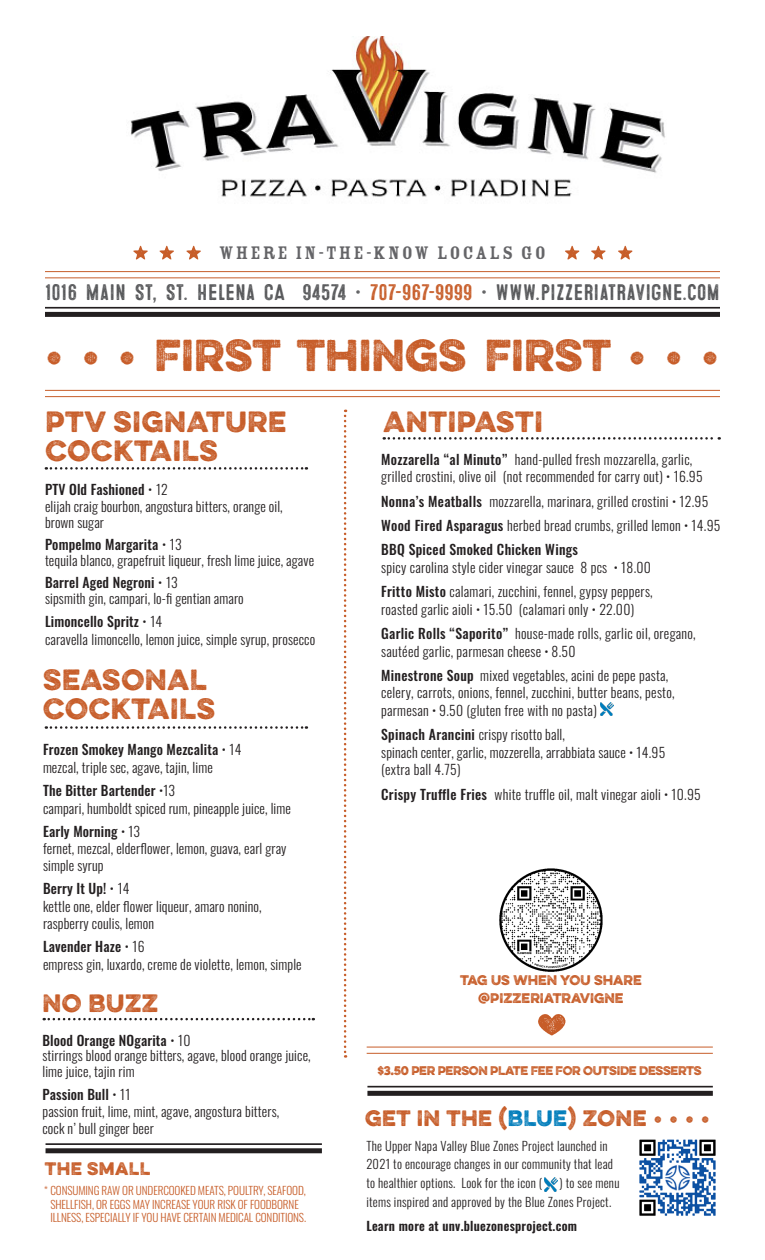
<style>
.page{position:relative;width:765px;height:1260px;background:#fff}
.page>*{position:absolute;margin:0;border:0;box-sizing:border-box;transform-origin:0 0}
.food_description{font:40px "Eveleth";color:#c75d29}
.food_description-2{font:26.25px/28.8px "Eveleth";letter-spacing:.025em;color:#c75d29}
.food_description-3{font:22.5px "Microbrew Three";color:#57585a}
.food_description-4{font:22.5px "Eveleth";letter-spacing:.02em;color:#c75d29}
.food_description-5{font:20px "Rosewood Std Fill";letter-spacing:.1em;color:#656568}
.food_description-6{font:20px "Eveleth";letter-spacing:.02em;color:#c75d29}
.food_description-7{font:16.25px "Eveleth";letter-spacing:.02em;color:#c75d29}
.food_description-8{font:300 13.75px/17.5px "Oswald";letter-spacing:.01em;color:#231f20}
.food_description-9{font:300 12.5px/18.8px "Oswald";letter-spacing:.02em;color:#231f20}
.food_description-10{font:600 12.5px "Oswald";letter-spacing:.02em;color:#231f20}
.food_description-11{font:12.5px "Eveleth";color:#c75d29}
.food_description-12{font:300 11.25px/13.5px "Oswald";letter-spacing:-.01em;color:#c75d29}
.food_description-13{font:11.25px "Eveleth";letter-spacing:-.03em;color:#c75d29}
.food_description-14{font:300 10px "Oswald";color:#c75d29}
.s1{color:#c75d29}
.s2{font-weight:500}
.s3{color:#007dbb}
</style>
<div class="page">
<hr style="left:45px;top:271px;width:675px;height:1px;background:#c75d29">
<hr style="left:45px;top:390px;width:675px;height:1px;background:#c75d29">
<hr style="left:45px;top:278px;width:675px;height:1px;background:#c75d29">
<hr style="left:45px;top:396px;width:675px;height:1px;background:#c75d29">
<img style="left:130px;top:36px;width:535px;height:161px">
<hr style="left:45px;top:307px;width:675px;height:2px;background:#231f20">
<div style="left:45px;top:312px;width:675px;height:5px;background:#231f20"></div>
<hr style="left:46px;top:1143px;width:276px;height:2px;background:#231f20">
<div style="left:46px;top:1148px;width:276px;height:5px;background:#231f20"></div>
<hr style="left:367px;top:1086px;width:346px;height:1px;background:#231f20">
<div style="left:367px;top:1091px;width:346px;height:5px;background:#231f20"></div>
<svg style="left:186px;top:246px;width:15px;height:14px"></svg>
<svg style="left:618px;top:246px;width:14px;height:14px"></svg>
<svg style="left:160px;top:246px;width:14px;height:14px"></svg>
<svg style="left:591px;top:246px;width:15px;height:14px"></svg>
<svg style="left:133px;top:246px;width:15px;height:14px"></svg>
<svg style="left:565px;top:246px;width:14px;height:14px"></svg>
<img style="left:499px;top:868px;width:104px;height:104px">
<img style="left:639px;top:1139px;width:77px;height:77px">
<svg style="left:545px;top:1178px;width:12px;height:13px"></svg>
<img style="left:600px;top:702px;width:13px;height:14px">
<svg style="left:538px;top:1014px;width:27px;height:21px"></svg>
<svg style="left:344px;top:410px;width:2px;height:648px"></svg>
<svg style="left:46px;top:726px;width:261px;height:3px"></svg>
<svg style="left:46px;top:467px;width:261px;height:3px"></svg>
<svg style="left:384px;top:437px;width:336px;height:3px"></svg>
<hr style="left:367px;top:1047px;width:346px;height:1px;background:#c75d29">
<hr style="left:367px;top:1053px;width:346px;height:1px;background:#c75d29">
<svg style="left:44px;top:1018px;width:270px;height:2px"></svg>
<p class="food_description-5" style="left:219px;top:242px;width:329px">WHERE IN-THE-KNOW LOCALS GO</p>
<p class="food_description-3" style="left:45px;top:281px;width:677px">1016 MAIN ST, ST. HELENA CA 94574 • <span class="s1">707-967-9999</span> • WWW.PIZZERIATRAVIGNE.COM</p>
<p class="food_description" style="left:45px;top:324px;width:676px">• • • FIRST THINGS FIRST • • •</p>
<p class="food_description-2" style="left:46px;top:407px;width:242px">PTV SIGNATURE<br>COCKTAILS</p>
<p class="food_description-2" style="left:383px;top:407px;width:161px">ANTIPASTI</p>
<p class="food_description-8" style="left:381px;top:449px;width:323px"><span class="s2">Mozzarella “al Minuto”</span> hand-pulled fresh mozzarella, garlic, grilled crostini, olive oil (not recommended for carry out) • 16.95</p>
<p class="food_description-8" style="left:381px;top:491px;width:329px"><span class="s2">Nonna’s Meatballs</span> mozzarella, marinara, grilled crostini • 12.95</p>
<p class="food_description-8" style="left:381px;top:515px;width:341px"><span class="s2">Wood Fired Asparagus</span> herbed bread crumbs, grilled lemon • 14.95</p>
<p class="food_description-8" style="left:381px;top:539px;width:271px"><span class="s2">BBQ Spiced Smoked Chicken Wings<br></span>spicy carolina style cider vinegar sauce 8 pcs • 18.00</p>
<p class="food_description-8" style="left:381px;top:581px;width:273px"><span class="s2">Fritto Misto</span> calamari, zucchini, fennel, gypsy peppers, roasted garlic aioli • 15.50 (calamari only • 22.00)</p>
<p class="food_description-8" style="left:381px;top:623px;width:316px"><span class="s2">Garlic Rolls “Saporito”</span> house-made rolls, garlic oil, oregano, sautéed garlic, parmesan cheese • 8.50</p>
<p class="food_description-8" style="left:381px;top:665px;width:295px"><span class="s2">Minestrone Soup</span> mixed vegetables, acini de pepe pasta, celery, carrots, onions, fennel, zucchini, butter beans, pesto, parmesan • 9.50 (gluten free with no pasta)</p>
<p class="food_description-8" style="left:381px;top:724px;width:286px"><span class="s2">Spinach Arancini</span> crispy risotto ball,<br>spinach center, garlic, mozzerella, arrabbiata sauce • 14.95 (extra ball 4.75)</p>
<p class="food_description-8" style="left:381px;top:784px;width:321px"><span class="s2">Crispy Truffle Fries</span> white truffle oil, malt vinegar aioli • 10.95</p>
<p class="food_description-8" style="left:45px;top:479px;width:239px"><span class="s2">PTV Old Fashioned</span> • 12<br>elijah craig bourbon, angostura bitters, orange oil,</p>
<p class="food_description-8" style="left:45px;top:512px;width:61px">brown sugar</p>
<p class="food_description-8" style="left:45px;top:535px;width:271px;line-height:15.6px"><span class="s2">Pompelmo Margarita</span> • 13<br>tequila blanco, grapefruit liqueur, fresh lime juice, agave</p>
<p class="food_description-8" style="left:45px;top:573px;width:200px;line-height:15.6px"><span class="s2">Barrel Aged Negroni</span> • 13<br>sipsmith gin, campari, lo-fi gentian amaro</p>
<p class="food_description-8" style="left:45px;top:611px;width:272px"><span class="s2">Limoncello Spritz</span> • 14<br>caravella limoncello, lemon juice, simple syrup, prosecco</p>
<p class="food_description-2" style="left:43px;top:665px;width:174px">SEASONAL<br>COCKTAILS</p>
<p class="food_description-8" style="left:43px;top:740px;width:200px"><span class="s2">Frozen Smokey Mango Mezcalita</span> • 14 mezcal, triple sec, agave, tajin, lime</p>
<p class="food_description-8" style="left:43px;top:780px;width:249px"><span class="s2">The Bitter Bartender</span> •13<br>campari, humboldt spiced rum, pineapple juice, lime</p>
<p class="food_description-8" style="left:43px;top:821px;width:245px"><span class="s2">Early Morning</span> • 13<br>fernet, mezcal, elderflower, lemon, guava, earl gray simple syrup</p>
<p class="food_description-8" style="left:43px;top:878px;width:220px"><span class="s2">Berry It Up!</span> • 14<br>kettle one, elder flower liqueur, amaro nonino, raspberry coulis, lemon</p>
<p class="food_description-8" style="left:43px;top:936px;width:260px"><span class="s2">Lavender Haze</span> • 16<br>empress gin, luxardo, creme de violette, lemon, simple</p>
<p class="food_description-4" style="left:42px;top:986px;width:117px">NO BUZZ</p>
<p class="food_description-8" style="left:42px;top:1031px;width:270px;line-height:15.6px"><span class="s2">Blood Orange NOgarita</span> • 10<br>stirrings blood orange bitters, agave, blood orange juice, lime juice, tajin rim</p>
<p class="food_description-8" style="left:42px;top:1084px;width:238px"><span class="s2">Passion Bull</span> • 11<br>passion fruit, lime, mint, agave, angostura bitters, cock n’ bull ginger beer</p>
<p class="food_description-7" style="left:45px;top:1156px;width:107px">THE SMALL</p>
<p class="food_description-14" style="left:44px;top:1181px;width:5px">*</p>
<p class="food_description-12" style="left:50px;top:1183px;width:257px">CONSUMING RAW OR UNDERCOOKED MEATS, POULTRY, SEAFOOD,<br>SHELLFISH, OR EGGS MAY INCREASE YOUR RISK OF FOODBORNE<br>ILLNESS, ESPECIALLY IF YOU HAVE CERTAIN MEDICAL CONDITIONS.</p>
<p class="food_description-11" style="left:460px;top:971px;width:183px">TAG US WHEN YOU SHARE</p>
<p class="food_description-11" style="left:478px;top:989px;width:147px">@PIZZERIATRAVIGNE</p>
<p class="food_description-13" style="left:377px;top:1061px;width:326px">$3.50 PER PERSON PLATE FEE FOR OUTSIDE DESSERTS</p>
<p class="food_description-6" style="left:365px;top:1103px;width:347px">GET IN THE (<span class="s3">BLUE</span>) ZONE • • • •</p>
<p class="food_description-9" style="left:366px;top:1135px;width:248px">The Upper Napa Valley Blue Zones Project launched in<br>2021 to encourage changes in our community that lead to healthier options. Look for the icon (</p>
<p class="food_description-9" style="left:366px;top:1172px;width:255px;text-indent:193px">) to see menu items inspired and approved by the Blue Zones Project.</p>
<p class="food_description-10" style="left:366px;top:1220px;width:212px">Learn more at unv.bluezonesproject.com</p>
</div>
